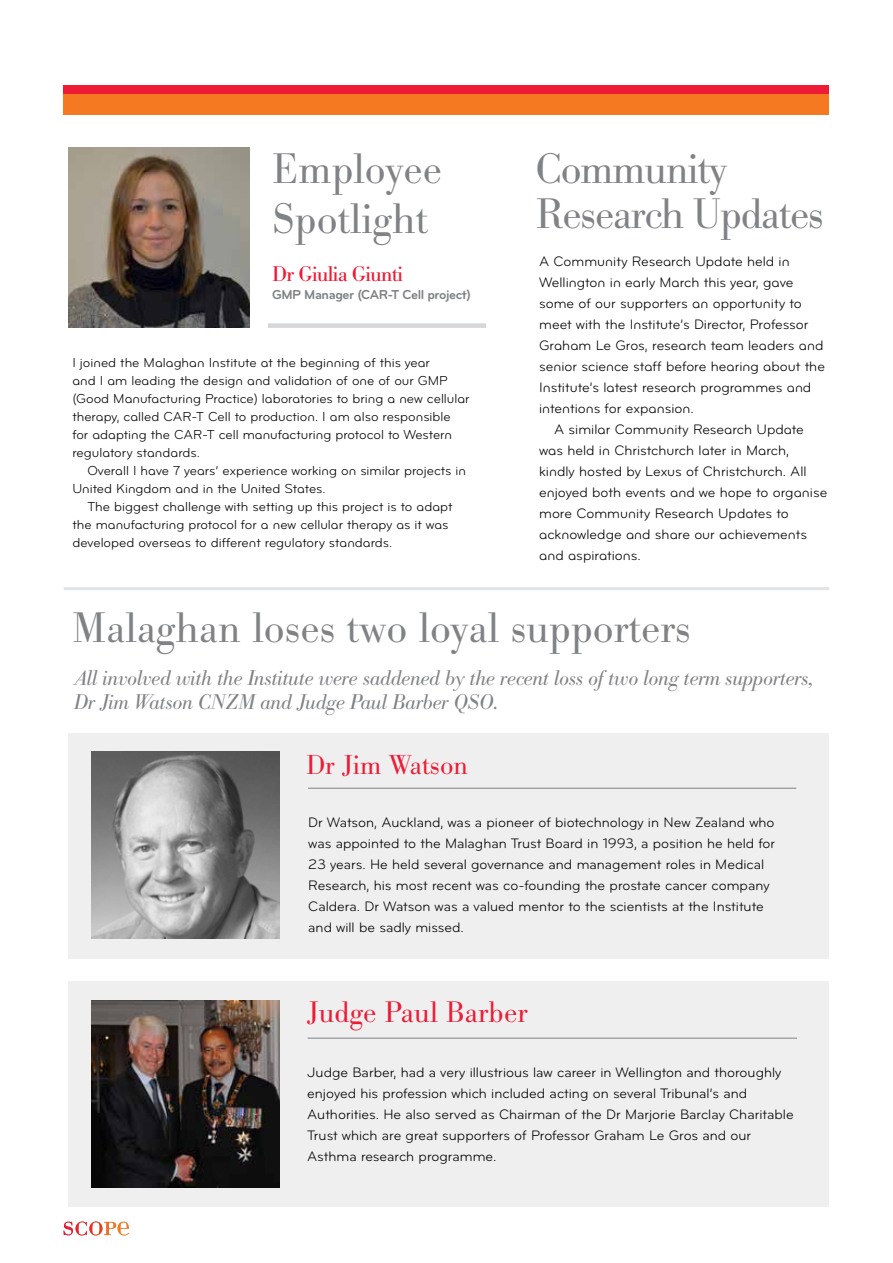
<style>
.page{position:relative;width:893px;height:1263px;background:#fff}
.page>*{position:absolute;margin:0;border:0;box-sizing:border-box;transform-origin:0 0}
.t1{font:300 42px/50.4px "Bodoni BE";color:#808285}
.t2{font:300 42px/45px "Bodoni BE";letter-spacing:-.03em;color:#808285}
.t3{font:300 29.25px "Bodoni BE";color:#ed1b35}
.t4{font:300 27px "Bodoni BE";color:#ed1b35}
.t5{font:italic 300 21px/24px "Bodoni BE";letter-spacing:-.02em;color:#808285}
.t6{font:21px "Bodoni BE";letter-spacing:-.03em;color:#ed1b35}
.t7{font:14.25px/21px "Bryant Pro";color:#000}
.t8{font:14.25px/21px "Bryant Pro Regular Alternate";color:#000}
.t9{font:13.5px/18px "Bryant Pro Regular Alternate";color:#000}
.t10{font:700 13.5px "Bryant Pro";letter-spacing:-.03em;color:#808285}
</style>
<div class="page">
<svg style="left:64px;top:1221px;width:65px;height:14px"></svg>
<div style="left:64px;top:94px;width:765px;height:21px;background:#f47920"></div>
<div style="left:64px;top:85px;width:765px;height:9px;background:#ed1b35"></div>
<hr style="left:64px;top:587px;width:765px;height:3px;background:#e2e3e4">
<div style="left:69px;top:733px;width:760px;height:226px;background:#efeff0"></div>
<img style="left:92px;top:751px;width:187px;height:188px">
<hr style="left:308px;top:788px;width:488px;height:1px;background:#808285">
<div style="left:69px;top:981px;width:760px;height:225px;background:#efeff0"></div>
<img style="left:92px;top:1000px;width:187px;height:187px">
<hr style="left:308px;top:1038px;width:489px;height:1px;background:#808285">
<div style="left:268px;top:323px;width:218px;height:5px;background:#d5d7d8"></div>
<img style="left:69px;top:147px;width:180px;height:181px">
<h1 class="t1" style="left:272px;top:145px;width:171px">Employee<br>Spotlight</h1>
<h3 class="t6" style="left:272px;top:262px;width:133px">Dr Giulia Giunti</h3>
<p class="t10" style="left:272px;top:286px;width:201px">GMP Manager (CAR-T Cell project)</p>
<p class="t9" style="left:72px;top:354px;width:399px">I joined the Malaghan Institute at the beginning of this year<br>and I am leading the design and validation of one of our GMP (Good Manufacturing Practice) laboratories to bring a new cellular therapy, called CAR-T Cell to production. I am also responsible for adapting the CAR-T cell manufacturing protocol to Western regulatory standards.</p>
<p class="t9" style="left:72px;top:462px;width:395px;text-indent:15px">Overall I have 7 years’ experience working on similar projects in<br>United Kingdom and in the United States.</p>
<p class="t9" style="left:72px;top:498px;width:382px;text-indent:15px">The biggest challenge with setting up this project is to adapt the manufacturing protocol for a new cellular therapy as it was developed overseas to different regulatory standards.</p>
<h1 class="t2" style="left:536px;top:147px;width:290px">Community<br>Research Updates</h1>
<p class="t8" style="left:539px;top:251px;width:287px">A Community Research Update held in Wellington in early March this year, gave some of our supporters an opportunity to meet with the Institute’s Director, Professor Graham Le Gros, research team leaders and senior science staff before hearing about the Institute’s latest research programmes and intentions for expansion.</p>
<p class="t8" style="left:539px;top:419px;width:290px;text-indent:15px">A similar Community Research Update was held in Christchurch later in March, kindly hosted by Lexus of Christchurch. All enjoyed both events and we hope to organise more Community Research Updates to acknowledge and share our achievements and aspirations.</p>
<h1 class="t1" style="left:72px;top:603px;width:620px">Malaghan loses two loyal supporters</h1>
<h3 class="t5" style="left:74px;top:666px;width:741px">All involved with the Institute were saddened by the recent loss of two long term supporters,<br>Dr Jim Watson CNZM and Judge Paul Barber QSO.</h3>
<h3 class="t4" style="left:306px;top:749px;width:164px">Dr Jim Watson</h3>
<p class="t7" style="left:308px;top:812px;width:468px">Dr Watson, Auckland, was a pioneer of biotechnology in New Zealand who was appointed to the Malaghan Trust Board in 1993, a position he held for 23 years. He held several governance and management roles in Medical Research, his most recent was co-founding the prostate cancer company Caldera. Dr Watson was a valued mentor to the scientists at the Institute and will be sadly missed.</p>
<h2 class="t3" style="left:307px;top:996px;width:222px">Judge Paul Barber</h2>
<p class="t7" style="left:307px;top:1062px;width:488px">Judge Barber, had a very illustrious law career in Wellington and thoroughly enjoyed his profession which included acting on several Tribunal’s and Authorities. He also served as Chairman of the Dr Marjorie Barclay Charitable Trust which are great supporters of Professor Graham Le Gros and our Asthma research programme.</p>
</div>
